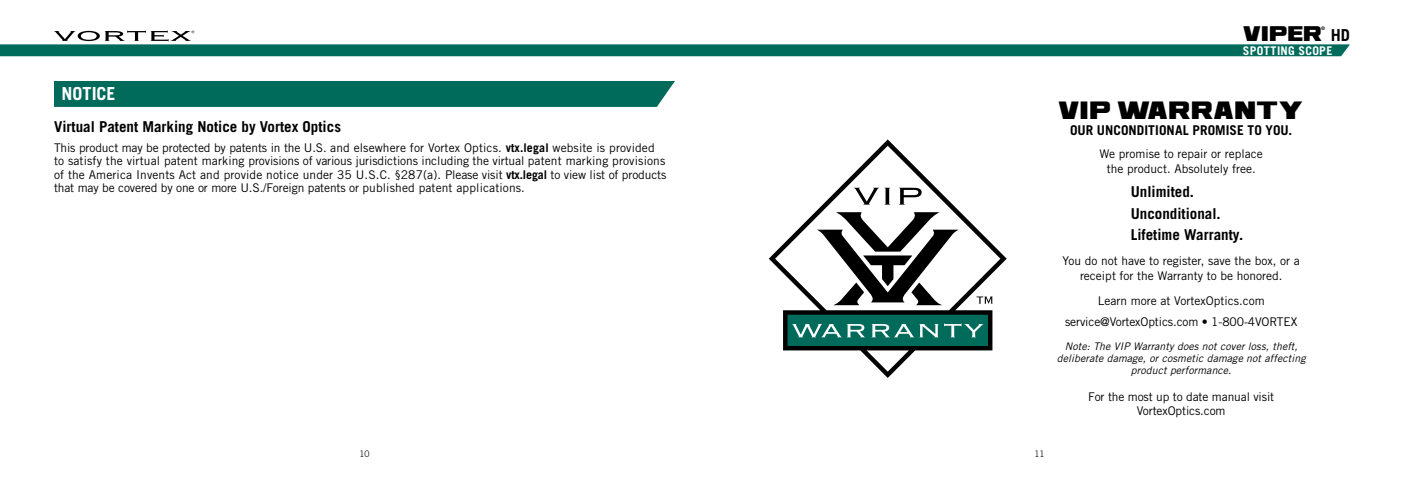
<style>
.page{position:relative;width:1404px;height:486px;background:#fff}
.page>*{position:absolute;margin:0;border:0;box-sizing:border-box;transform-origin:0 0}
.t1{font:19.5px "Ash";letter-spacing:.01em;color:#000}
.t2{font:700 18px "Trade Gothic LT Std";letter-spacing:-.005em;color:#fff}
.t3{font:16.5px "Ash";letter-spacing:.005em;color:#000}
.t4{font:700 16.5px "Trade Gothic LT Std";color:#000}
.t5{font:700 15px/21.3px "Trade Gothic LT Std";color:#000}
.t6{font:700 13.5px "Trade Gothic LT Std";letter-spacing:.005em;color:#000}
.t7{font:12px/13.5px "Trade Gothic LT Std";color:#000;text-align:center}
.t8{font:700 12px "Trade Gothic LT Std";letter-spacing:.03em;color:#fff}
.t9{font:italic 10.5px/12px "Trade Gothic LT Std";letter-spacing:.01em;color:#000;text-align:center}
.t10{font:300 9px "Trade Gothic LT Std";color:#000}
.t11{font:4.95px "Trade Gothic LT Std Bd Cn 20";color:#000}
.s1{font-weight:700}
</style>
<div class="page">
<svg style="left:0;top:31px;width:1350px;height:25px"></svg>
<div style="left:54px;top:81px;width:621px;height:26px;background:#006a5b"></div>
<svg style="left:769px;top:139px;width:238px;height:239px"></svg>
<h2 class="t2" style="left:62px;top:83px;width:55px">NOTICE</h2>
<p class="t5" style="left:54px;top:115px;width:288px">Virtual Patent Marking Notice by Vortex Optics</p>
<p class="t7" style="left:54px;top:141px;width:614px;text-align:left">This product may be protected by patents in the U.S. and elsewhere for Vortex Optics. <span class="s1">vtx.legal</span> website is provided to satisfy the virtual patent marking provisions of various jurisdictions including the virtual patent marking provisions of the America Invents Act and provide notice under 35 U.S.C. §287(a). Please visit <span class="s1">vtx.legal</span> to view list of products that may be covered by one or more U.S./Foreign patents or published patent applications.</p>
<p class="t10" style="left:359px;top:448px;width:12px">10</p>
<p class="t10" style="left:1034px;top:448px;width:12px">11</p>
<h3 class="t3" style="left:1243px;top:25px;width:81px">VIPER</h3>
<p class="t11" style="left:1321px;top:25px;width:5px">®</p>
<h3 class="t4" style="left:1331px;top:25px;width:21px">HD</h3>
<p class="t8" style="left:1243px;top:43px;width:91px">SPOTTING SCOPE</p>
<h1 class="t1" style="left:1059px;top:99px;width:246px">VIP WARRANTY</h1>
<p class="t6" style="left:1070px;top:122px;width:224px">OUR UNCONDITIONAL PROMISE TO YOU.</p>
<p class="t7" style="left:1100px;top:147px;width:165px;line-height:14.4px">We promise to repair or replace the product. Absolutely free.</p>
<p class="t5" style="left:1131px;top:181px;width:114px">Unlimited.<br>Unconditional.<br>Lifetime Warranty.</p>
<p class="t7" style="left:1063px;top:254px;width:239px;line-height:14.4px">You do not have to register, save the box, or a receipt for the Warranty to be honored.</p>
<p class="t7" style="left:1065px;top:290px;width:234px;line-height:21.1px">Learn more at VortexOptics.com service@VortexOptics.com • 1-800-4VORTEX</p>
<p class="t9" style="left:1057px;top:341px;width:250px">Note: The VIP Warranty does not cover loss, theft, deliberate damage, or cosmetic damage not affecting product performance.</p>
<p class="t7" style="left:1088px;top:389px;width:188px;line-height:14.4px">For the most up to date manual visit<br>VortexOptics.com</p>
</div>
